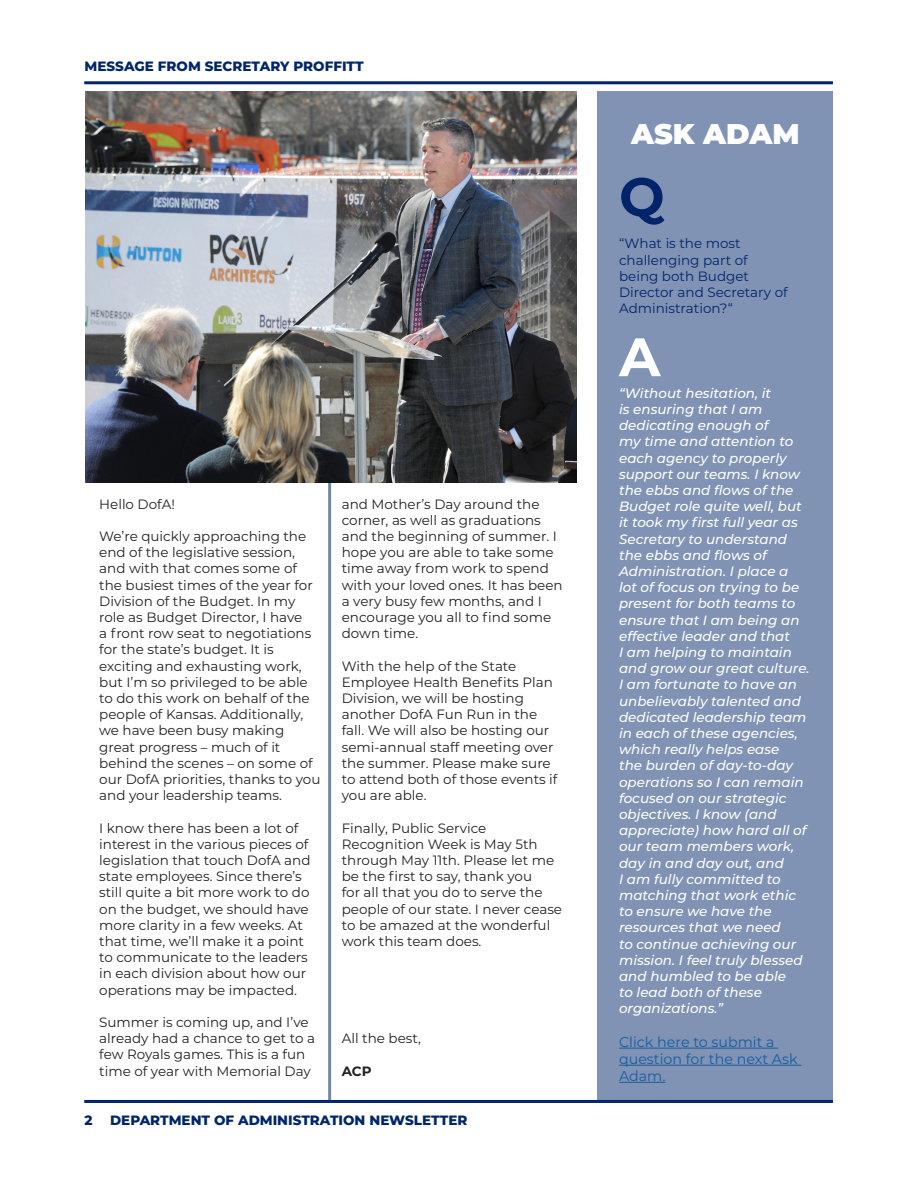
<style>
.page{position:relative;width:918px;height:1188px;background:#fff}
.page>*{position:absolute;margin:0;border:0;box-sizing:border-box;transform-origin:0 0}
.Sidebar{font:700 54px "Montserrat";color:#002469}
.Sidebar-2{font:700 54px "Montserrat";color:#fff}
.Sidebar-3{font:900 28.5px "Montserrat";color:#fff}
.Copy{font:14.25px/17.1px "Montserrat";color:#175d9e}
.Copy-2{font:13.5px/16.2px "Montserrat";color:#231f20}
.Copy-3{font:italic 500 13.5px/16.2px "Montserrat";color:#fff}
.Copy-4{font:13.5px/16.2px "Montserrat";color:#002669}
.Folio_-_Section_Title{font:800 13.5px "Montserrat";color:#002669}
.Copy-5{font:700 13.5px "Montserrat";color:#231f20}
</style>
<div class="page">
<div style="left:598px;top:91px;width:235px;height:1012px;background:#8093b4"></div>
<hr style="left:619px;top:1048px;width:159px;height:1px;background:#175d9e">
<hr style="left:619px;top:1065px;width:182px;height:1px;background:#175d9e">
<hr style="left:619px;top:1082px;width:46px;height:1px;background:#175d9e">
<hr style="left:84px;top:81px;width:749px;height:3px;background:#002669">
<hr style="left:84px;top:1100px;width:749px;height:3px;background:#002669">
<hr style="left:328px;top:482px;width:3px;height:618px;background:#74859e">
<img style="left:86px;top:91px;width:491px;height:391px">
<p class="Folio_-_Section_Title" style="left:85px;top:57px;width:281px">MESSAGE FROM SECRETARY PROFFITT</p>
<p class="Copy-2" style="left:99px;top:495px;width:77px">Hello DofA!</p>
<p class="Copy-2" style="left:99px;top:528px;width:223px">We’re quickly approaching the end of the legislative session, and with that comes some of the busiest times of the year for<br>Division of the Budget. In my role as Budget Director, I have<br>a front row seat to negotiations for the state’s budget. It is exciting and exhausting work, but I’m so privileged to be able to do this work on behalf of the people of Kansas. Additionally, we have been busy making great progress – much of it behind the scenes – on some of our DofA priorities, thanks to you and your leadership teams.</p>
<p class="Copy-2" style="left:99px;top:819px;width:213px">I know there has been a lot of interest in the various pieces of legislation that touch DofA and state employees. Since there’s still quite a bit more work to do on the budget, we should have more clarity in a few weeks. At that time, we’ll make it a point to communicate to the leaders in each division about how our operations may be impacted.</p>
<p class="Copy-2" style="left:99px;top:1014px;width:217px">Summer is coming up, and I’ve already had a chance to get to a few Royals games. This is a fun time of year with Memorial Day</p>
<p class="Copy-2" style="left:342px;top:495px;width:222px">and Mother’s Day around the corner, as well as graduations and the beginning of summer. I hope you are able to take some time away from work to spend with your loved ones. It has been a very busy few months, and I encourage you all to find some down time.</p>
<p class="Copy-2" style="left:342px;top:657px;width:217px">With the help of the State<br>Employee Health Benefits Plan<br>Division, we will be hosting another DofA Fun Run in the fall. We will also be hosting our semi-annual staff meeting over the summer. Please make sure to attend both of those events if you are able.</p>
<p class="Copy-2" style="left:342px;top:819px;width:222px">Finally, Public Service<br>Recognition Week is May 5th through May 11th. Please let me be the first to say, thank you<br>for all that you do to serve the people of our state. I never cease to be amazed at the wonderful work this team does.</p>
<p class="Copy-2" style="left:342px;top:1030px;width:81px">All the best,</p>
<p class="Copy-5" style="left:342px;top:1061px;width:31px">ACP</p>
<p class="Folio_-_Section_Title" style="left:85px;top:1111px;width:10px">2</p>
<p class="Folio_-_Section_Title" style="left:110px;top:1111px;width:359px">DEPARTMENT OF ADMINISTRATION NEWSLETTER</p>
<p class="Sidebar-3" style="left:631px;top:112px;width:170px">ASK ADAM</p>
<p class="Sidebar" style="left:619px;top:158px;width:47px">Q</p>
<p class="Copy-4" style="left:619px;top:235px;width:170px">“What is the most challenging part of being both Budget<br>Director and Secretary of<br>Administration?“</p>
<p class="Sidebar-2" style="left:619px;top:318px;width:43px">A</p>
<p class="Copy-3" style="left:619px;top:384px;width:192px">“Without hesitation, it<br>is ensuring that I am dedicating enough of<br>my time and attention to each agency to properly support our teams. I know the ebbs and flows of the<br>Budget role quite well, but it took my first full year as<br>Secretary to understand the ebbs and flows of<br>Administration. I place a lot of focus on trying to be present for both teams to ensure that I am being an effective leader and that<br>I am helping to maintain and grow our great culture.<br>I am fortunate to have an unbelievably talented and dedicated leadership team in each of these agencies, which really helps ease<br>the burden of day-to-day operations so I can remain focused on our strategic objectives. I know (and appreciate) how hard all of our team members work, day in and day out, and<br>I am fully committed to matching that work ethic to ensure we have the resources that we need<br>to continue achieving our mission. I feel truly blessed and humbled to be able<br>to lead both of these organizations.”</p>
<p class="Copy" style="left:619px;top:1033px;width:180px">Click here to submit a question for the next Ask<br>Adam.</p>
</div>
